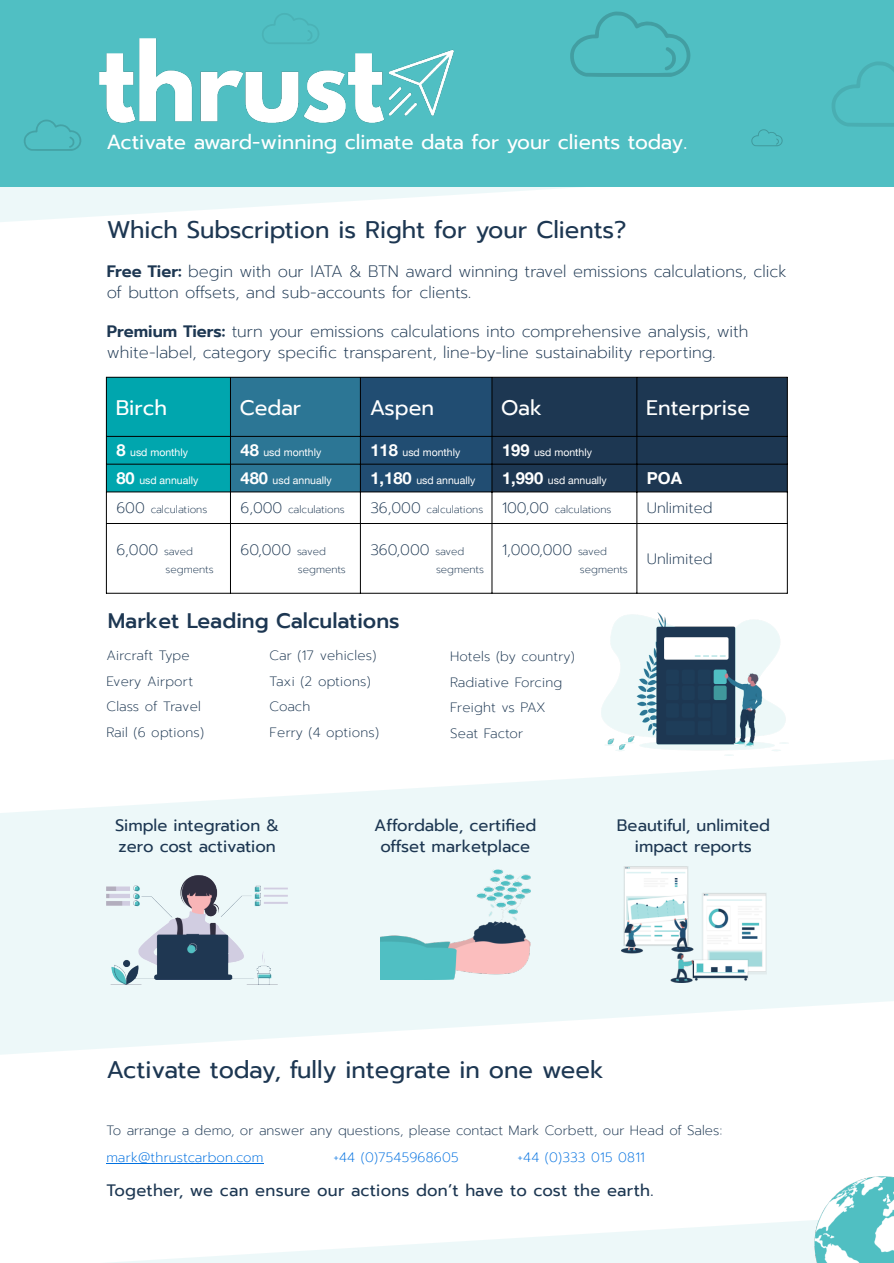
<style>
.page{position:relative;width:894px;height:1263px;background:#fff}
.page>*{position:absolute;margin:0;border:0;box-sizing:border-box;transform-origin:0 0}
.t1{font:24px "Prompt";color:#1d3752}
.t2{font:21px "Prompt";color:#fff}
.t3{font:500 21px "Prompt";color:#1d3752}
.t4{font:20.25px "Prompt";color:#fff}
.t5{font:200 16.5px/21px "Prompt";color:#1d3752}
.t6{font:16.5px/21px "Prompt";color:#1d3752;text-align:center}
.t7{font:700 16.5px "Helvetica Neue";color:#fff}
.t8{font:200 15px "Prompt";color:#1d3752}
.t9{font:200 13.5px/25.5px "Prompt";letter-spacing:.005em;color:#1d3752}
.t10{font:200 13.5px "Prompt";letter-spacing:.015em;color:#0070e0}
.t11{font:10.5px "Helvetica Neue";color:#fff}
.t12{font:200 10.5px "Prompt";color:#1d3752}
.s1{font-weight:600}
.s2{font-weight:700;font-size:16.5px}
.s3{font-size:15px}
.s4{font-size:10.5px}
</style>
<div class="page">
<svg style="left:0;top:760px;width:893px;height:295px;fill:#edf8f9"></svg>
<svg style="left:109px;top:1222px;width:678px;height:41px;fill:#f1fafa"></svg>
<svg style="left:0;top:187px;width:577px;height:35px;fill:#eff9f9"></svg>
<hr style="left:106px;top:1163px;width:157px;height:1px;background:#0070e0">
<div style="left:0;top:0;width:893px;height:187px;background:#50bfc3"></div>
<svg style="left:832px;top:62px;width:61px;height:65px"></svg>
<svg style="left:570px;top:11px;width:121px;height:66px"></svg>
<svg style="left:262px;top:13px;width:57px;height:26px"></svg>
<svg style="left:751px;top:129px;width:31px;height:17px"></svg>
<svg style="left:24px;top:119px;width:57px;height:32px"></svg>
<img style="left:787px;top:1176px;width:106px;height:87px">
<img style="left:99px;top:39px;width:355px;height:84px">
<div style="left:106px;top:377px;width:124px;height:115px;background:#00a6ae"></div>
<div style="left:230px;top:377px;width:130px;height:115px;background:#2c7695"></div>
<div style="left:360px;top:377px;width:132px;height:115px;background:#214d72"></div>
<div style="left:492px;top:378px;width:294px;height:114px;background:#1d3752"></div>
<hr style="left:106px;top:377px;width:1px;height:217px;background:#000">
<hr style="left:786px;top:377px;width:1px;height:217px;background:#000">
<hr style="left:230px;top:377px;width:1px;height:216px;background:#000">
<hr style="left:360px;top:377px;width:1px;height:216px;background:#000">
<hr style="left:491px;top:377px;width:1px;height:216px;background:#000">
<hr style="left:636px;top:377px;width:1px;height:216px;background:#000">
<hr style="left:106px;top:377px;width:681px;height:1px;background:#000">
<hr style="left:106px;top:436px;width:681px;height:1px;background:#000">
<hr style="left:106px;top:464px;width:681px;height:1px;background:#000">
<hr style="left:106px;top:492px;width:681px;height:1px;background:#000">
<hr style="left:106px;top:523px;width:681px;height:1px;background:#000">
<hr style="left:106px;top:593px;width:681px;height:1px;background:#000">
<img style="left:601px;top:613px;width:187px;height:142px">
<img style="left:106px;top:875px;width:181px;height:110px">
<img style="left:621px;top:867px;width:145px;height:115px">
<img style="left:380px;top:869px;width:150px;height:111px">
<p class="t4" style="left:106px;top:134px;width:582px">Activate award-winning climate data for your clients today.</p>
<h1 class="t1" style="left:107px;top:220px;width:521px">Which Subscription is Right for your Clients?</h1>
<p class="t5" style="left:107px;top:262px;width:681px"><span class="s1">Free Tier:</span> begin with our IATA &amp; BTN award winning travel emissions calculations, click of button offsets, and sub-accounts for clients.</p>
<p class="t5" style="left:107px;top:322px;width:643px"><span class="s1">Premium Tiers:</span> turn your emissions calculations into comprehensive analysis, with white-label, category specific transparent, line-by-line sustainability reporting.</p>
<p class="t2" style="left:116px;top:399px;width:53px">Birch</p>
<p class="t2" style="left:240px;top:399px;width:63px">Cedar</p>
<p class="t2" style="left:369px;top:399px;width:66px">Aspen</p>
<p class="t2" style="left:501px;top:399px;width:42px">Oak</p>
<p class="t2" style="left:646px;top:399px;width:106px">Enterprise</p>
<p class="t11" style="left:116px;top:446px;width:73px"><span class="s2">8</span> usd monthly</p>
<p class="t11" style="left:240px;top:446px;width:82px"><span class="s2">48</span> usd monthly</p>
<p class="t11" style="left:370px;top:446px;width:91px"><span class="s2">118</span> usd monthly</p>
<p class="t11" style="left:502px;top:446px;width:91px"><span class="s2">199</span> usd monthly</p>
<p class="t11" style="left:116px;top:474px;width:83px"><span class="s2">80</span> usd annually</p>
<p class="t11" style="left:240px;top:474px;width:93px"><span class="s2">480</span> usd annually</p>
<p class="t11" style="left:370px;top:474px;width:106px"><span class="s2">1,180</span> usd annually</p>
<p class="t11" style="left:502px;top:474px;width:106px"><span class="s2">1,990</span> usd annually</p>
<p class="t7" style="left:646px;top:468px;width:37px">POA</p>
<p class="t12" style="left:116px;top:505px;width:92px"><span class="s3">600</span> calculations</p>
<p class="t12" style="left:240px;top:505px;width:106px"><span class="s3">6,000</span> calculations</p>
<p class="t12" style="left:370px;top:505px;width:242px"><span class="s3">36,000</span> calculations <span class="s3">100,00</span> calculations</p>
<p class="t8" style="left:646px;top:502px;width:67px">Unlimited</p>
<p class="t8" style="left:116px;top:544px;width:78px">6,000 <span class="s4">saved</span></p>
<p class="t12" style="left:165px;top:565px;width:50px">segments</p>
<p class="t8" style="left:240px;top:544px;width:87px">60,000 <span class="s4">saved</span></p>
<p class="t12" style="left:298px;top:565px;width:50px">segments</p>
<p class="t8" style="left:370px;top:544px;width:95px">360,000 <span class="s4">saved</span></p>
<p class="t12" style="left:436px;top:565px;width:50px">segments</p>
<p class="t8" style="left:502px;top:544px;width:106px">1,000,000 <span class="s4">saved</span></p>
<p class="t12" style="left:579px;top:565px;width:50px">segments</p>
<p class="t8" style="left:646px;top:553px;width:67px">Unlimited</p>
<p class="t3" style="left:108px;top:613px;width:293px">Market Leading Calculations</p>
<p class="t9" style="left:106px;top:644px;width:99px">Aircraft Type<br>Every Airport<br>Class of Travel<br>Rail (6 options)</p>
<p class="t9" style="left:269px;top:644px;width:111px">Car (17 vehicles)<br>Taxi (2 options)<br>Coach<br>Ferry (4 options)</p>
<p class="t9" style="left:450px;top:645px;width:126px">Hotels (by country)<br>Radiative Forcing<br>Freight vs PAX<br>Seat Factor</p>
<p class="t6" style="left:115px;top:816px;width:166px;text-align:left">Simple integration &amp; zero cost activation</p>
<p class="t6" style="left:616px;top:816px;width:154px">Beautiful, unlimited impact reports</p>
<p class="t6" style="left:374px;top:816px;width:163px">Affordable, certified offset marketplace</p>
<h1 class="t1" style="left:106px;top:1059px;width:498px">Activate today, fully integrate in one week</h1>
<p class="t9" style="left:106px;top:1119px;width:617px">To arrange a demo, or answer any questions, please contact Mark Corbett, our Head of Sales:</p>
<p class="t10" style="left:106px;top:1152px;width:158px">mark@thrustcarbon.com</p>
<p class="t10" style="left:333px;top:1152px;width:126px">+44 (0)7545968605</p>
<p class="t10" style="left:517px;top:1152px;width:129px">+44 (0)333 015 0811</p>
<p class="t6" style="left:106px;top:1182px;width:548px">Together, we can ensure our actions don’t have to cost the earth.</p>
</div>
